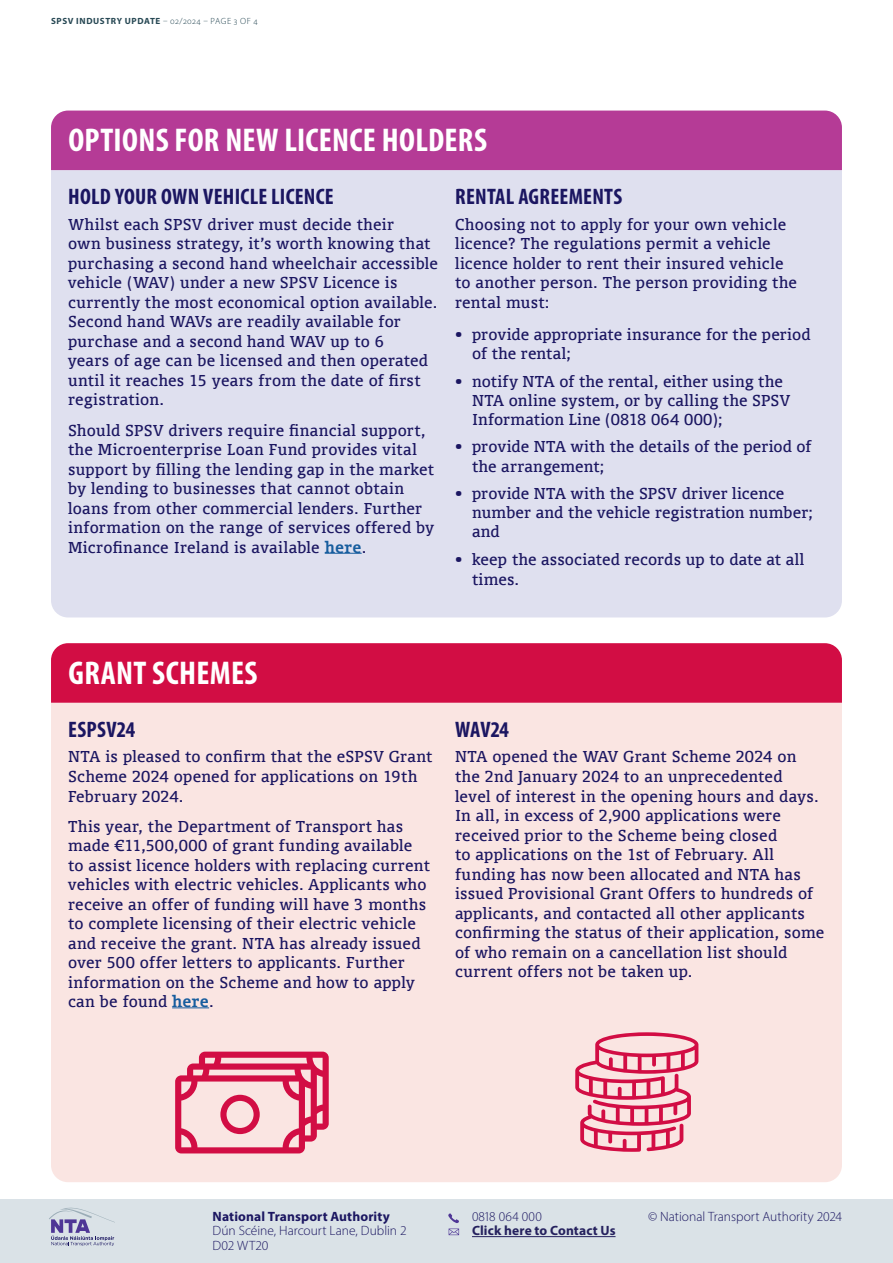
<style>
.page{position:relative;width:893px;height:1263px;background:#fff}
.page>*{position:absolute;margin:0;border:0;box-sizing:border-box;transform-origin:0 0}
.Heading_3{font:700 condensed 33px "Myriad Pro";letter-spacing:.01em;color:#fff}
.Heading_5{font:700 condensed 22.5px "Myriad Pro";letter-spacing:.01em;color:#1b1661}
.Body_Text_-_10pt{font:15px/19.5px "Union";letter-spacing:.02em;color:#1b1661}
.t1{font:300 13.5px/14.2px "Myriad Pro";color:#1b1661}
.t2{font:700 13.5px "Myriad Pro";letter-spacing:.01em;color:#1b1661}
.t3{font:700 13.5px "Myriad Pro";letter-spacing:.01em;color:#25215e}
.t4{font:300 13.5px "Myriad Pro";letter-spacing:.02em;color:#1b1661}
.t5{font:700 9px "Myriad Pro";letter-spacing:.07em;color:#274854}
.s1{font-weight:300}
.s2{font-weight:700;color:#175d9e}
.s3{font-weight:700}
</style>
<div class="page">
<div style="left:0;top:1199px;width:893px;height:64px;background:#dae2e7"></div>
<svg style="left:49px;top:1207px;width:66px;height:39px"></svg>
<hr style="left:472px;top:1236px;width:143px;height:1px;background:#25215e">
<svg style="left:448px;top:1213px;width:11px;height:22px"></svg>
<div style="left:51px;top:170px;width:791px;height:447px;background:#dfe0ef"></div>
<hr style="left:325px;top:553px;width:37px;height:1px;background:#175d9e">
<div style="left:51px;top:703px;width:791px;height:479px;background:#fae5e2"></div>
<hr style="left:172px;top:1007px;width:37px;height:1px;background:#175d9e">
<div style="left:51px;top:111px;width:791px;height:59px;background:#b53b96"></div>
<div style="left:51px;top:643px;width:791px;height:60px;background:#d20d44"></div>
<svg style="left:175px;top:1051px;width:154px;height:102px;background:#e98da1"></svg>
<svg style="left:575px;top:1032px;width:123px;height:120px;background:#ec9dae"></svg>
<p class="t5" style="left:51px;top:15px;width:208px">SPSV INDUSTRY UPDATE <span class="s1">– 02/2024 – PAGE 3 OF 4</span></p>
<p class="Heading_3" style="left:68px;top:120px;width:420px">OPTIONS FOR NEW LICENCE HOLDERS</p>
<p class="Heading_5" style="left:68px;top:182px;width:267px">HOLD YOUR OWN VEHICLE LICENCE</p>
<p class="Body_Text_-_10pt" style="left:68px;top:214px;width:371px">Whilst each SPSV driver must decide their<br>own business strategy, it’s worth knowing that purchasing a second hand wheelchair accessible vehicle (WAV) under a new SPSV Licence is currently the most economical option available.<br>Second hand WAVs are readily available for purchase and a second hand WAV up to 6<br>years of age can be licensed and then operated until it reaches 15 years from the date of first registration.</p>
<p class="Body_Text_-_10pt" style="left:68px;top:420px;width:368px">Should SPSV drivers require financial support, the Microenterprise Loan Fund provides vital support by filling the lending gap in the market by lending to businesses that cannot obtain loans from other commercial lenders. Further information on the range of services offered by Microfinance Ireland is available <span class="s2">here</span>.</p>
<p class="Heading_5" style="left:455px;top:182px;width:169px">RENTAL AGREEMENTS</p>
<p class="Body_Text_-_10pt" style="left:455px;top:214px;width:343px">Choosing not to apply for your own vehicle licence? The regulations permit a vehicle licence holder to rent their insured vehicle to another person. The person providing the rental must:</p>
<p class="Body_Text_-_10pt" style="left:472px;top:324px;width:340px;text-indent:-17px"><span class="s3">•</span> provide appropriate insurance for the period of the rental;</p>
<p class="Body_Text_-_10pt" style="left:472px;top:371px;width:320px;text-indent:-17px"><span class="s3">•</span> notify NTA of the rental, either using the<br>NTA online system, or by calling the SPSV<br>Information Line (0818 064 000);</p>
<p class="Body_Text_-_10pt" style="left:472px;top:437px;width:341px;text-indent:-17px"><span class="s3">•</span> provide NTA with the details of the period of the arrangement;</p>
<p class="Body_Text_-_10pt" style="left:472px;top:484px;width:342px;text-indent:-17px"><span class="s3">•</span> provide NTA with the SPSV driver licence number and the vehicle registration number; and</p>
<p class="Body_Text_-_10pt" style="left:472px;top:550px;width:334px;text-indent:-17px"><span class="s3">•</span> keep the associated records up to date at all times.</p>
<p class="Heading_3" style="left:68px;top:652px;width:191px">GRANT SCHEMES</p>
<p class="Heading_5" style="left:68px;top:715px;width:68px">ESPSV24</p>
<p class="Body_Text_-_10pt" style="left:68px;top:747px;width:366px">NTA is pleased to confirm that the eSPSV Grant<br>Scheme 2024 opened for applications on 19th<br>February 2024.</p>
<p class="Body_Text_-_10pt" style="left:68px;top:816px;width:363px">This year, the Department of Transport has made €11,500,000 of grant funding available to assist licence holders with replacing current vehicles with electric vehicles. Applicants who receive an offer of funding will have 3 months to complete licensing of their electric vehicle and receive the grant. NTA has already issued over 500 offer letters to applicants. Further information on the Scheme and how to apply can be found <span class="s2">here</span>.</p>
<p class="Heading_5" style="left:455px;top:715px;width:55px">WAV24</p>
<p class="Body_Text_-_10pt" style="left:455px;top:747px;width:371px">NTA opened the WAV Grant Scheme 2024 on the 2nd January 2024 to an unprecedented<br>level of interest in the opening hours and days.<br>In all, in excess of 2,900 applications were received prior to the Scheme being closed<br>to applications on the 1st of February. All funding has now been allocated and NTA has issued Provisional Grant Offers to hundreds of applicants, and contacted all other applicants confirming the status of their application, some of who remain on a cancellation list should current offers not be taken up.</p>
<p class="t2" style="left:213px;top:1208px;width:179px">National Transport Authority</p>
<p class="t1" style="left:648px;top:1209px;width:195px">© National Transport Authority 2024</p>
<p class="t1" style="left:213px;top:1223px;width:196px">Dún Scéine, Harcourt Lane, Dublin 2<br>D02 WT20</p>
<p class="t4" style="left:472px;top:1208px;width:71px">0818 064 000</p>
<p class="t3" style="left:472px;top:1222px;width:145px">Click here to Contact Us</p>
</div>
